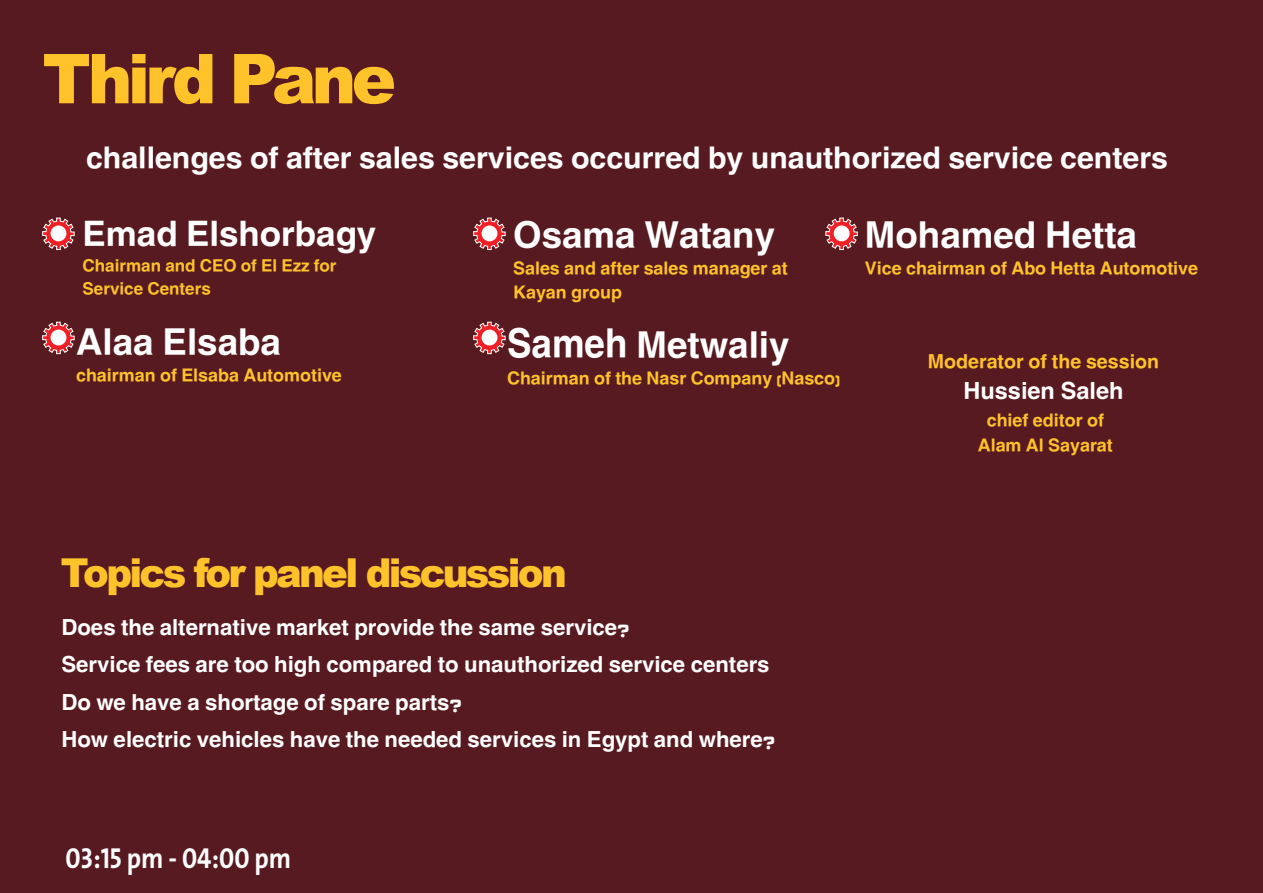
<style>
.page{position:relative;width:1263px;height:893px;background:#581a21}
.page>*{position:absolute;margin:0;border:0;box-sizing:border-box;transform-origin:0 0}
.t1{font:68.85px "Arial MT Black";letter-spacing:-.07em;color:#fec22a}
.t2{font:42.15px "Hacen Extender X4 Deeper";color:#fff}
.t3{font:40.2px "Hacen Extender X4 Deeper";color:#fff}
.t4{font:39.9px "Arial MT Black";letter-spacing:-.07em;color:#fec22a}
.t5{font:34.8px "Hacen Extender X4 Deeper";color:#fff}
.t6{font:700 29.1px "Bahij The Sans Arabic";color:#fff;scale:.89 1}
.t7{font:27px "Hacen Extender X4 Deeper";color:#fff}
.t8{font:25.5px "Hacen Extender X4 Deeper";color:#fff}
.t9{font:22.5px "Hacen Extender X4 Deeper";color:#fec22a}
.t10{font:20.55px/24.8px "Hacen Extender X4 Deeper";color:#fec22a}
.t11{font:19.65px/23.5px "Hacen Extender X4 Deeper";color:#fec22a}
.s1{font-size:46.35px}
</style>
<div class="page">
<svg style="left:473px;top:218px;width:32px;height:32px"></svg>
<div style="left:482px;top:225px;width:15px;height:16px;background:#fff;border-radius:50%"></div>
<svg style="left:42px;top:218px;width:32px;height:32px"></svg>
<div style="left:51px;top:225px;width:15px;height:16px;background:#fff;border-radius:50%"></div>
<svg style="left:42px;top:322px;width:32px;height:32px"></svg>
<div style="left:51px;top:330px;width:15px;height:15px;background:#fff;border-radius:50%"></div>
<svg style="left:473px;top:322px;width:32px;height:32px"></svg>
<div style="left:482px;top:330px;width:15px;height:15px;background:#fff;border-radius:50%"></div>
<svg style="left:825px;top:218px;width:33px;height:32px"></svg>
<div style="left:834px;top:225px;width:15px;height:16px;background:#fff;border-radius:50%"></div>
<p class="t1" style="left:43px;top:36px;width:355px">Third Pane</p>
<p class="t5" style="left:86px;top:139px;width:1083px">challenges of after sales services occurred by unauthorized service centers</p>
<p class="t3" style="left:83px;top:212px;width:295px">Emad Elshorbagy</p>
<p class="t11" style="left:83px;top:254px;width:255px">Chairman and CEO of El Ezz for<br>Service Centers</p>
<p class="t2" style="left:76px;top:319px;width:206px">Alaa Elsaba</p>
<p class="t10" style="left:76px;top:363px;width:267px">chairman of Elsaba Automotive</p>
<p class="t2" style="left:513px;top:212px;width:263px">Osama Watany</p>
<p class="t10" style="left:513px;top:256px;width:276px">Sales and after sales manager at<br>Kayan group</p>
<p class="t2" style="left:507px;top:322px;width:284px"><span class="s1">Sameh</span> Metwaliy</p>
<p class="t10" style="left:507px;top:366px;width:334px">Chairman of the Nasr Company (Nasco)</p>
<p class="t2" style="left:865px;top:212px;width:274px">Mohamed Hetta</p>
<p class="t10" style="left:865px;top:256px;width:335px">Vice chairman of Abo Hetta Automotive</p>
<p class="t9" style="left:928px;top:349px;width:233px">Moderator of the session</p>
<p class="t7" style="left:963px;top:376px;width:162px">Hussien Saleh</p>
<p class="t10" style="left:987px;top:408px;width:119px">chief editor of</p>
<p class="t10" style="left:978px;top:433px;width:137px">Alam Al Sayarat</p>
<p class="t4" style="left:61px;top:548px;width:507px">Topics for panel discussion</p>
<p class="t8" style="left:61px;top:613px;width:570px">Does the alternative market provide the same service?</p>
<p class="t8" style="left:61px;top:650px;width:710px">Service fees are too high compared to unauthorized service centers</p>
<p class="t8" style="left:61px;top:688px;width:402px">Do we have a shortage of spare parts?</p>
<p class="t8" style="left:61px;top:725px;width:715px">How electric vehicles have the needed services in Egypt and where?</p>
<p class="t6" style="left:66px;top:841px;width:255px">03:15 pm - 04:00 pm</p>
</div>
